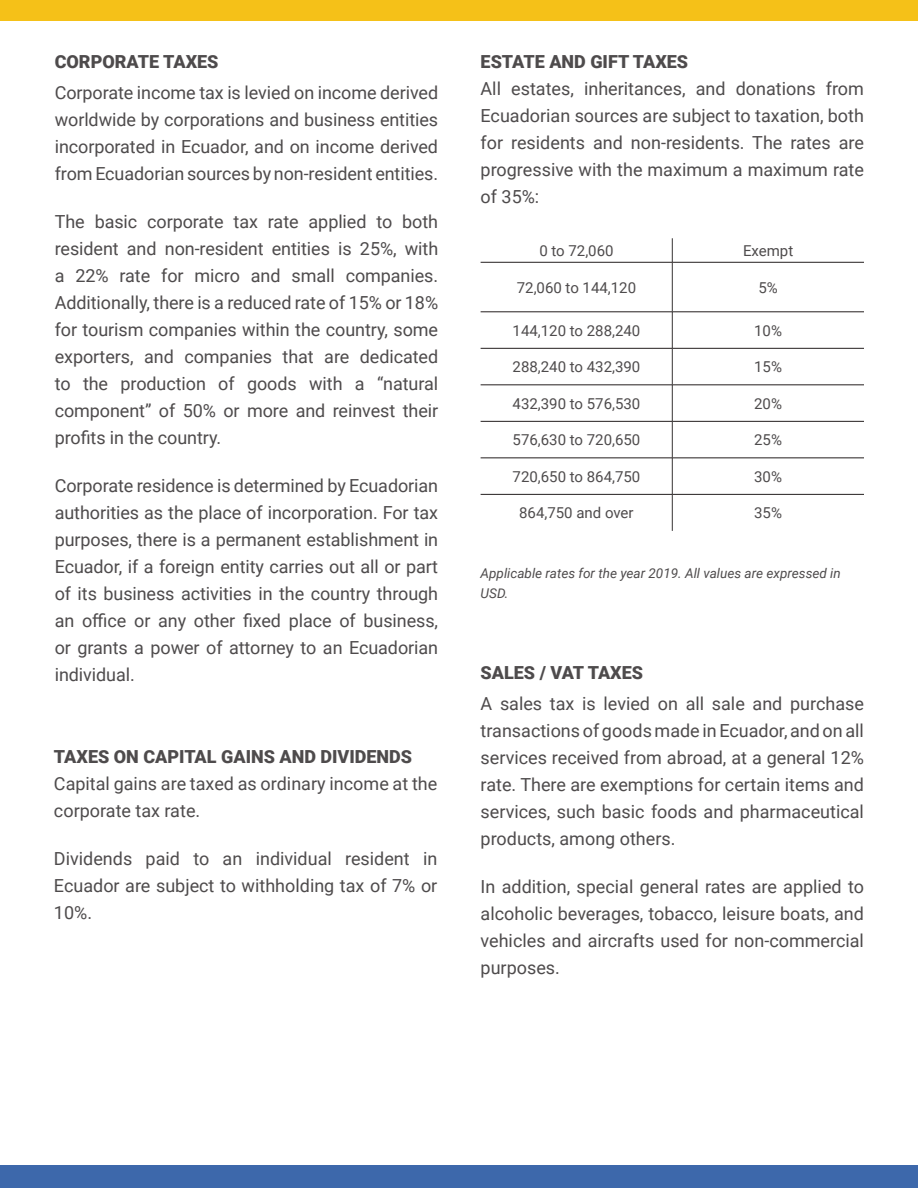
<style>
.page{position:relative;width:918px;height:1188px;background:#fff}
.page>*{position:absolute;margin:0;border:0;box-sizing:border-box;transform-origin:0 0}
.t1{font:18px/27px "Roboto";color:#4e4b4c;text-align:justify}
.t2{font:900 18px "Roboto";color:#4e4b4c}
.t3{font:15px "Roboto";color:#4e4b4c}
.t4{font:italic 13.5px/19.5px "Roboto";color:#4e4b4c}
</style>
<div class="page">
<img style="left:0;top:0;width:1px;height:1188px">
<div style="left:0;top:1166px;width:918px;height:22px;background:#3d68ab"></div>
<div style="left:1px;top:0;width:917px;height:21px;background:#f5c013"></div>
<svg style="left:672px;top:238px;width:1px;height:24px"></svg>
<hr style="left:672px;top:262px;width:1px;height:50px;background:#363233">
<hr style="left:672px;top:312px;width:1px;height:36px;background:#363233">
<hr style="left:672px;top:349px;width:1px;height:36px;background:#363233">
<hr style="left:672px;top:385px;width:1px;height:36px;background:#363233">
<hr style="left:672px;top:422px;width:1px;height:36px;background:#363233">
<hr style="left:672px;top:458px;width:1px;height:36px;background:#363233">
<hr style="left:672px;top:495px;width:1px;height:36px;background:#363233">
<hr style="left:481px;top:262px;width:191px;height:1px;background:#241f1f">
<hr style="left:672px;top:262px;width:192px;height:1px;background:#241f1f">
<hr style="left:481px;top:312px;width:191px;height:1px;background:#241f1f">
<hr style="left:672px;top:312px;width:192px;height:1px;background:#241f1f">
<hr style="left:481px;top:348px;width:191px;height:1px;background:#241f1f">
<hr style="left:672px;top:348px;width:192px;height:1px;background:#241f1f">
<hr style="left:481px;top:385px;width:191px;height:1px;background:#241f1f">
<hr style="left:672px;top:385px;width:192px;height:1px;background:#241f1f">
<hr style="left:481px;top:421px;width:191px;height:1px;background:#241f1f">
<hr style="left:672px;top:421px;width:192px;height:1px;background:#241f1f">
<hr style="left:481px;top:458px;width:191px;height:1px;background:#241f1f">
<hr style="left:672px;top:458px;width:192px;height:1px;background:#241f1f">
<hr style="left:481px;top:494px;width:191px;height:1px;background:#241f1f">
<hr style="left:672px;top:494px;width:192px;height:1px;background:#241f1f">
<p class="t2" style="left:55px;top:48px;width:165px">CORPORATE TAXES</p>
<p class="t1" style="left:55px;top:78px;width:385px">Corporate income tax is levied on income derived worldwide by corporations and business entities incorporated in Ecuador, and on income derived from Ecuadorian sources by non-resident entities.</p>
<p class="t1" style="left:55px;top:207px;width:385px">The basic corporate tax rate applied to both resident and non-resident entities is 25%, with a 22% rate for micro and small companies.<br>Additionally, there is a reduced rate of 15% or 18% for tourism companies within the country, some exporters, and companies that are dedicated to the production of goods with a “natural component” of 50% or more and reinvest their profits in the country.</p>
<p class="t1" style="left:55px;top:471px;width:385px">Corporate residence is determined by Ecuadorian authorities as the place of incorporation. For tax purposes, there is a permanent establishment in Ecuador, if a foreign entity carries out all or part of its business activities in the country through an office or any other fixed place of business, or grants a power of attorney to an Ecuadorian individual.</p>
<p class="t2" style="left:54px;top:744px;width:360px">TAXES ON CAPITAL GAINS AND DIVIDENDS</p>
<p class="t1" style="left:54px;top:769px;width:385px">Capital gains are taxed as ordinary income at the corporate tax rate.</p>
<p class="t1" style="left:54px;top:844px;width:385px">Dividends paid to an individual resident in Ecuador are subject to withholding tax of 7% or 10%.</p>
<p class="t2" style="left:481px;top:49px;width:209px">ESTATE AND GIFT TAXES</p>
<p class="t1" style="left:481px;top:74px;width:385px">All estates, inheritances, and donations from Ecuadorian sources are subject to taxation, both for residents and non-residents. The rates are progressive with the maximum a maximum rate of 35%:</p>
<p class="t3" style="left:539px;top:240px;width:76px">0 to 72,060</p>
<p class="t3" style="left:743px;top:240px;width:52px">Exempt</p>
<p class="t3" style="left:517px;top:277px;width:121px">72,060 to 144,120</p>
<p class="t3" style="left:758px;top:277px;width:21px">5%</p>
<p class="t3" style="left:513px;top:320px;width:129px">144,120 to 288,240</p>
<p class="t3" style="left:754px;top:320px;width:29px">10%</p>
<p class="t3" style="left:513px;top:356px;width:129px">288,240 to 432,390</p>
<p class="t3" style="left:754px;top:356px;width:29px">15%</p>
<p class="t3" style="left:513px;top:393px;width:129px">432,390 to 576,530</p>
<p class="t3" style="left:754px;top:393px;width:29px">20%</p>
<p class="t3" style="left:513px;top:429px;width:129px">576,630 to 720,650</p>
<p class="t3" style="left:754px;top:429px;width:29px">25%</p>
<p class="t3" style="left:513px;top:466px;width:129px">720,650 to 864,750</p>
<p class="t3" style="left:754px;top:466px;width:29px">30%</p>
<p class="t3" style="left:519px;top:502px;width:116px">864,750 and over</p>
<p class="t3" style="left:754px;top:502px;width:29px">35%</p>
<p class="t4" style="left:481px;top:563px;width:362px">Applicable rates for the year 2019. All values are expressed in<br>USD.</p>
<p class="t2" style="left:481px;top:660px;width:164px">SALES / VAT TAXES</p>
<p class="t1" style="left:481px;top:690px;width:385px">A sales tax is levied on all sale and purchase transactions of goods made in Ecuador, and on all services received from abroad, at a general 12% rate. There are exemptions for certain items and services, such basic foods and pharmaceutical products, among others.</p>
<p class="t1" style="left:481px;top:873px;width:385px">In addition, special general rates are applied to alcoholic beverages, tobacco, leisure boats, and vehicles and aircrafts used for non-commercial purposes.</p>
</div>
